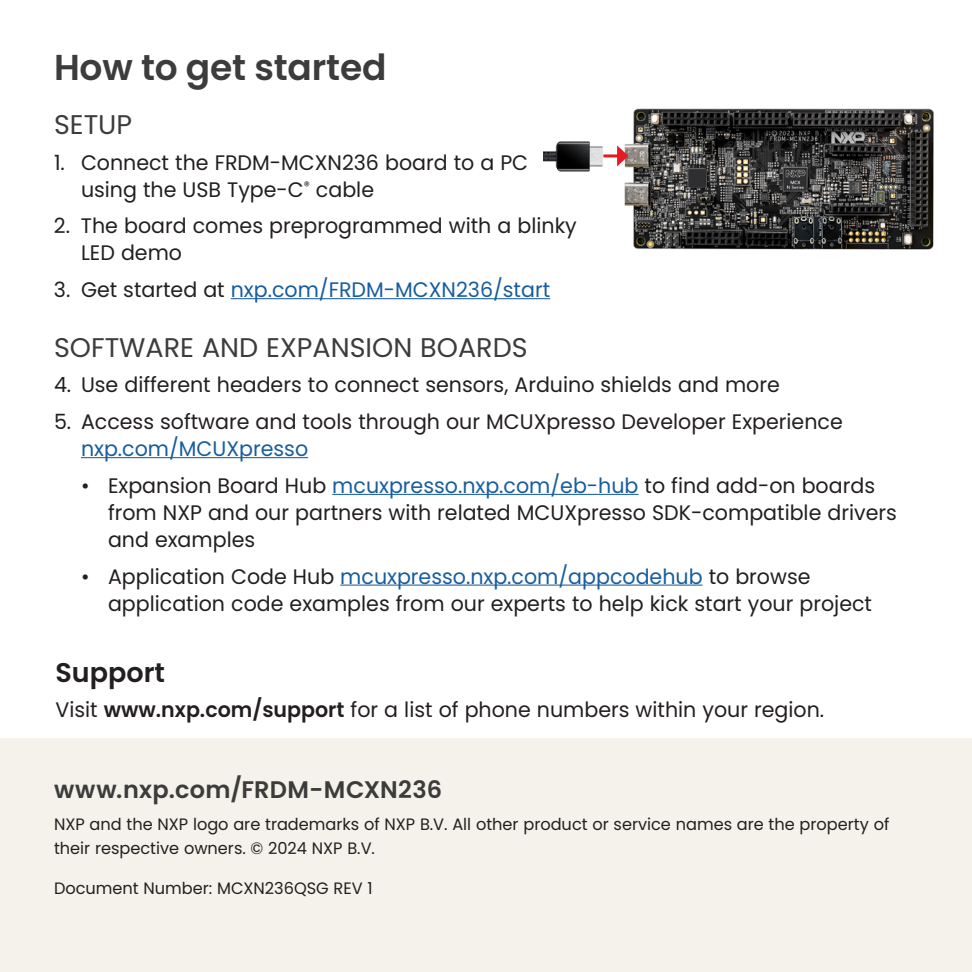
<style>
.page{position:relative;width:972px;height:972px;background:#fff}
.page>*{position:absolute;margin:0;border:0;box-sizing:border-box;transform-origin:0 0}
.t1{font:600 36px "Poppins";letter-spacing:-.005em;color:#3c3c3c}
.t2{font:27px "Poppins";color:#3c3c3c}
.t3{font:600 27px "Poppins";color:#231f20}
.t4{font:600 24px "Poppins";letter-spacing:.01em;color:#3c3c3c}
.t5{font:21px/27px "Poppins";color:#231f20}
.t6{font:21px "Poppins";color:#175d9e}
.t7{font:16.5px/24px "Poppins";color:#231f20}
.s1{color:#231f20}
.s2{color:#175d9e}
.s3{font-weight:600}
</style>
<div class="page">
<div style="left:0;top:739px;width:972px;height:233px;background:#f4f2eb"></div>
<hr style="left:231px;top:298px;width:319px;height:1px;background:#175d9e">
<hr style="left:81px;top:457px;width:227px;height:1px;background:#175d9e">
<hr style="left:332px;top:494px;width:307px;height:1px;background:#175d9e">
<hr style="left:340px;top:585px;width:363px;height:1px;background:#175d9e">
<img style="left:624px;top:108px;width:310px;height:142px">
<img style="left:543px;top:141px;width:61px;height:31px">
<hr style="left:603px;top:154px;width:16px;height:3px;background:#e51a23">
<svg style="left:617px;top:145px;width:11px;height:21px"></svg>
<h1 class="t1" style="left:54px;top:46px;width:334px">How to get started</h1>
<p class="t2" style="left:54px;top:109px;width:80px">SETUP</p>
<p class="t5" style="left:81px;top:149px;width:449px;text-indent:-27px">1. Connect the FRDM-MCXN236 board to a PC using the USB Type-C<sup>®</sup> cable</p>
<p class="t5" style="left:81px;top:213px;width:497px;text-indent:-27px">2. The board comes preprogrammed with a blinky<br>LED demo</p>
<p class="t6" style="left:54px;top:278px;width:498px"><span class="s1">3. Get started at</span> nxp.com/FRDM-MCXN236/start</p>
<p class="t2" style="left:54px;top:332px;width:475px">SOFTWARE AND EXPANSION BOARDS</p>
<p class="t5" style="left:54px;top:372px;width:727px">4. Use different headers to connect sensors, Arduino shields and more</p>
<p class="t5" style="left:54px;top:408px;width:790px">5. Access software and tools through our MCUXpresso Developer Experience</p>
<p class="t6" style="left:81px;top:437px;width:229px">nxp.com/MCUXpresso</p>
<p class="t5" style="left:108px;top:472px;width:790px;text-indent:-27px">• Expansion Board Hub <span class="s2">mcuxpresso.nxp.com/eb-hub</span> to find add-on boards from NXP and our partners with related MCUXpresso SDK-compatible drivers and examples</p>
<p class="t5" style="left:108px;top:563px;width:766px;text-indent:-27px">• Application Code Hub <span class="s2">mcuxpresso.nxp.com/appcodehub</span> to browse application code examples from our experts to help kick start your project</p>
<p class="t3" style="left:56px;top:657px;width:111px">Support</p>
<p class="t5" style="left:56px;top:696px;width:770px">Visit <span class="s3">www.nxp.com/support</span> for a list of phone numbers within your region.</p>
<p class="t4" style="left:54px;top:775px;width:390px">www.nxp.com/FRDM-MCXN236</p>
<p class="t7" style="left:54px;top:812px;width:837px">NXP and the NXP logo are trademarks of NXP B.V. All other product or service names are the property of their respective owners. © 2024 NXP B.V.</p>
<p class="t7" style="left:54px;top:877px;width:320px">Document Number: MCXN236QSG REV 1</p>
</div>
